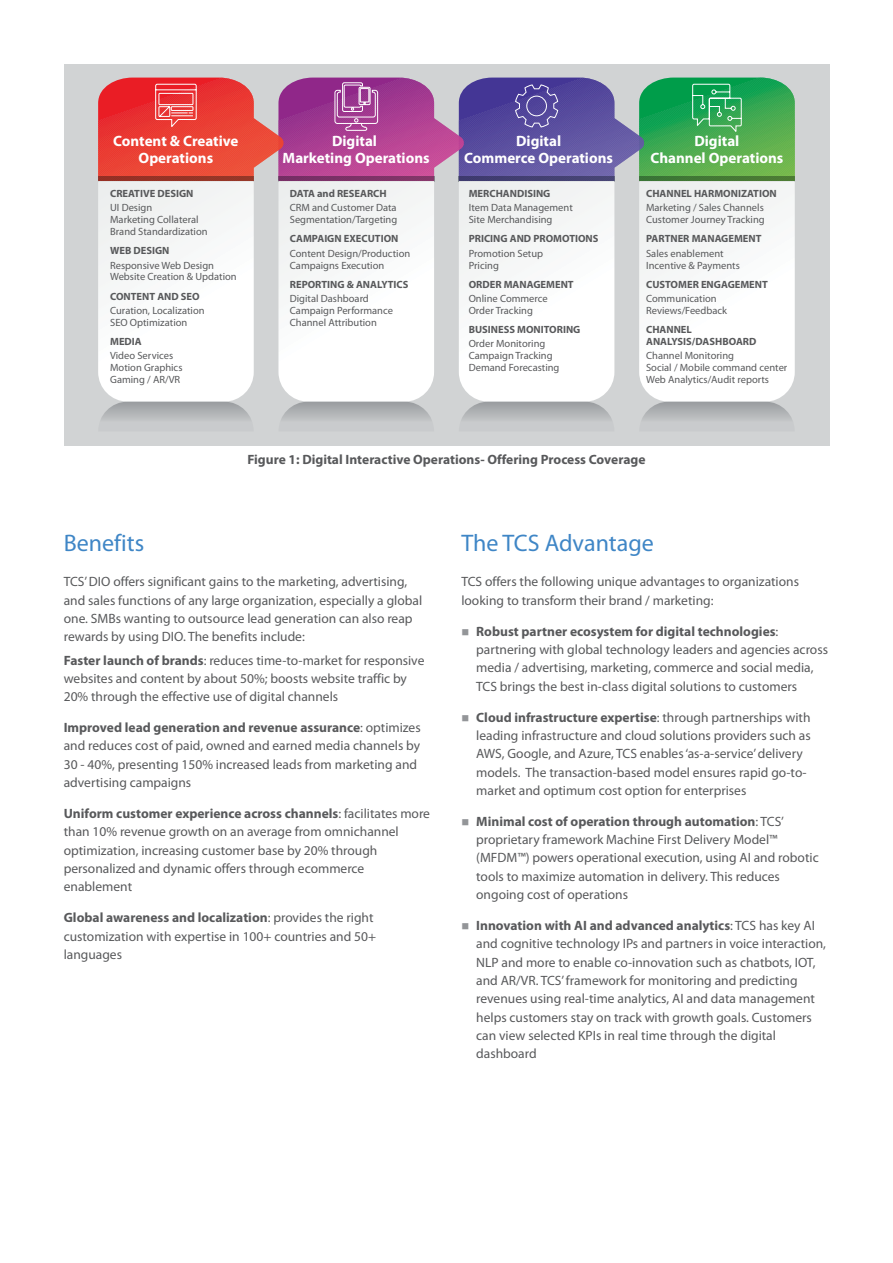
<style>
.page{position:relative;width:893px;height:1263px;background:#fff}
.page>*{position:absolute;margin:0;border:0;box-sizing:border-box;transform-origin:0 0}
.t1{font:24px "Myriad Pro";color:#3f86c6}
.t2{font:700 15px/17.2px "Myriad Pro";color:#fff;text-align:center}
.t3{font:13.5px/18.3px "Myriad Pro";color:#58595b}
.t4{font:700 13.5px "Myriad Pro";color:#58595b}
.t5{font:10.5px/11.9px "Myriad Pro";color:#58595b}
.t6{font:700 10.5px/12px "Myriad Pro";color:#58595b}
.s1{font-weight:700}
.s2{color:#939598}
</style>
<div class="page">
<div style="left:64px;top:64px;width:765px;height:381px;background:#d1d3d4"></div>
<svg style="left:98px;top:78px;width:697px;height:343px;background:#d3c7cc"></svg>
<p class="t2" style="left:113px;top:133px;width:127px">Content &amp; Creative<br>Operations</p>
<p class="t2" style="left:283px;top:133px;width:148px">Digital<br>Marketing Operations</p>
<p class="t2" style="left:464px;top:133px;width:150px">Digital<br>Commerce Operations</p>
<p class="t2" style="left:650px;top:133px;width:134px">Digital<br>Channel Operations</p>
<p class="t6" style="left:110px;top:188px;width:85px">CREATIVE DESIGN</p>
<p class="t5" style="left:110px;top:203px;width:99px">UI Design<br>Marketing Collateral<br>Brand Standardization</p>
<p class="t6" style="left:110px;top:246px;width:61px">WEB DESIGN</p>
<p class="t5" style="left:110px;top:260px;width:128px">Responsive Web Design<br>Website Creation &amp; Updation</p>
<p class="t6" style="left:110px;top:291px;width:91px">CONTENT AND SEO</p>
<p class="t5" style="left:110px;top:305px;width:96px">Curation, Localization<br>SEO Optimization</p>
<p class="t6" style="left:110px;top:336px;width:33px">MEDIA</p>
<p class="t5" style="left:110px;top:351px;width:74px">Video Services<br>Motion Graphics<br>Gaming / AR/VR</p>
<p class="t6" style="left:290px;top:188px;width:98px">DATA and RESEARCH</p>
<p class="t5" style="left:290px;top:203px;width:109px">CRM and Customer Data<br>Segmentation/Targeting</p>
<p class="t6" style="left:290px;top:234px;width:110px">CAMPAIGN EXECUTION</p>
<p class="t5" style="left:290px;top:248px;width:122px">Content Design/Production<br>Campaigns Execution</p>
<p class="t6" style="left:290px;top:279px;width:120px">REPORTING &amp; ANALYTICS</p>
<p class="t5" style="left:290px;top:293px;width:105px">Digital Dashboard<br>Campaign Performance<br>Channel Attribution</p>
<p class="t6" style="left:646px;top:188px;width:132px">CHANNEL HARMONIZATION</p>
<p class="t5" style="left:646px;top:203px;width:120px">Marketing / Sales Channels<br>Customer Journey Tracking</p>
<p class="t6" style="left:646px;top:234px;width:117px">PARTNER MANAGEMENT</p>
<p class="t5" style="left:646px;top:248px;width:95px">Sales enablement<br>Incentive &amp; Payments</p>
<p class="t6" style="left:646px;top:279px;width:123px">CUSTOMER ENGAGEMENT</p>
<p class="t5" style="left:646px;top:293px;width:83px">Communication<br>Reviews/Feedback</p>
<p class="t6" style="left:646px;top:325px;width:112px">CHANNEL<br>ANALYSIS/DASHBOARD</p>
<p class="t5" style="left:646px;top:351px;width:143px">Channel Monitoring<br>Social / Mobile command center<br>Web Analytics/Audit reports</p>
<p class="t6" style="left:469px;top:188px;width:83px">MERCHANDISING</p>
<p class="t5" style="left:469px;top:203px;width:106px">Item Data Management<br>Site Merchandising</p>
<p class="t6" style="left:469px;top:234px;width:131px">PRICING AND PROMOTIONS</p>
<p class="t5" style="left:469px;top:248px;width:76px">Promotion Setup<br>Pricing</p>
<p class="t6" style="left:469px;top:279px;width:106px">ORDER MANAGEMENT</p>
<p class="t5" style="left:469px;top:293px;width:81px">Online Commerce<br>Order Tracking</p>
<p class="t6" style="left:469px;top:325px;width:113px">BUSINESS MONITORING</p>
<p class="t5" style="left:469px;top:339px;width:92px">Order Monitoring<br>Campaign Tracking<br>Demand Forecasting</p>
<p class="t4" style="left:247px;top:453px;width:400px">Figure 1: Digital Interactive Operations- Offering Process Coverage</p>
<h1 class="t1" style="left:64px;top:532px;width:82px">Benefits</h1>
<p class="t3" style="left:64px;top:574px;width:360px">TCS’ DIO offers significant gains to the marketing, advertising, and sales functions of any large organization, especially a global one. SMBs wanting to outsource lead generation can also reap rewards by using DIO. The benefits include:</p>
<p class="t3" style="left:64px;top:652px;width:362px"><span class="s1">Faster launch of brands</span>: reduces time-to-market for responsive websites and content by about 50%; boosts website traffic by<br>20% through the effective use of digital channels</p>
<p class="t3" style="left:64px;top:720px;width:358px"><span class="s1">Improved lead generation and revenue assurance</span>: optimizes and reduces cost of paid, owned and earned media channels by 30 - 40%, presenting 150% increased leads from marketing and advertising campaigns</p>
<p class="t3" style="left:64px;top:805px;width:368px"><span class="s1">Uniform customer experience across channels</span>: facilitates more than 10% revenue growth on an average from omnichannel optimization, increasing customer base by 20% through personalized and dynamic offers through ecommerce enablement</p>
<p class="t3" style="left:64px;top:910px;width:314px"><span class="s1">Global awareness and localization</span>: provides the right customization with expertise in 100+ countries and 50+ languages</p>
<h1 class="t1" style="left:461px;top:532px;width:194px">The TCS Advantage</h1>
<p class="t3" style="left:461px;top:574px;width:339px">TCS offers the following unique advantages to organizations looking to transform their brand / marketing:</p>
<p class="t3" style="left:476px;top:623px;width:353px;text-indent:-15px"><span class="s2">■</span> <span class="s1">Robust partner ecosystem for digital technologies</span>: partnering with global technology leaders and agencies across media / advertising, marketing, commerce and social media, TCS brings the best in-class digital solutions to customers</p>
<p class="t3" style="left:476px;top:709px;width:336px;text-indent:-15px"><span class="s2">■</span> <span class="s1">Cloud infrastructure expertise</span>: through partnerships with leading infrastructure and cloud solutions providers such as AWS, Google, and Azure, TCS enables ‘as-a-service’ delivery models. The transaction-based model ensures rapid go-to&shy;market and optimum cost option for enterprises</p>
<p class="t3" style="left:476px;top:813px;width:344px;text-indent:-15px"><span class="s2">■</span> <span class="s1">Minimal cost of operation through automation</span>: TCS’ proprietary framework Machine First Delivery Model™ (MFDM™) powers operational execution, using AI and robotic tools to maximize automation in delivery. This reduces ongoing cost of operations</p>
<p class="t3" style="left:476px;top:917px;width:351px;text-indent:-15px"><span class="s2">■</span> <span class="s1">Innovation with AI and advanced analytics</span>: TCS has key AI and cognitive technology IPs and partners in voice interaction, NLP and more to enable co-innovation such as chatbots, IOT, and AR/VR. TCS’ framework for monitoring and predicting revenues using real-time analytics, AI and data management helps customers stay on track with growth goals. Customers can view selected KPIs in real time through the digital dashboard</p>
</div>
